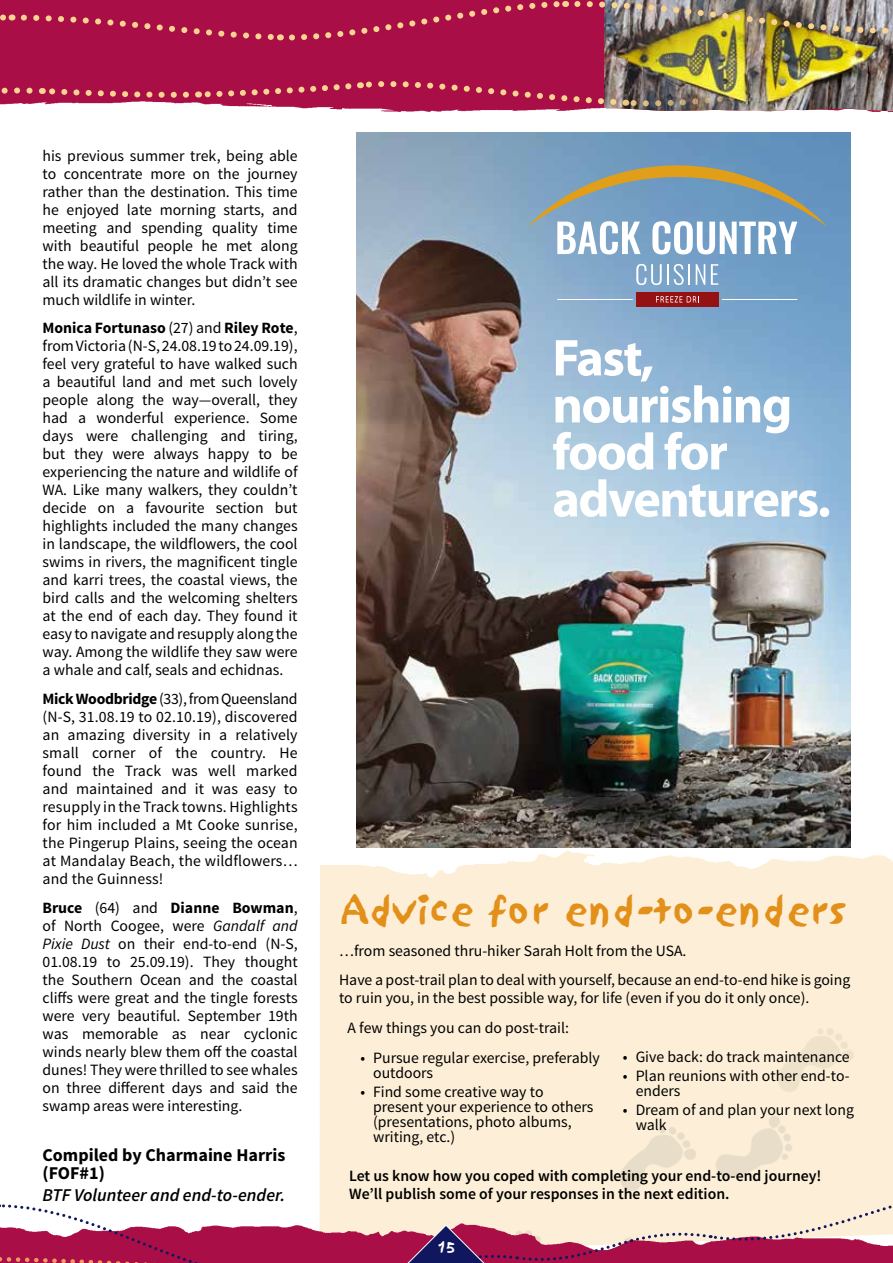
<style>
.page{position:relative;width:893px;height:1263px;background:#fff}
.page>*{position:absolute;margin:0;border:0;box-sizing:border-box;transform-origin:0 0}
.t1{font:700 52.2px/47px "Myriad Pro";letter-spacing:-.03em;color:#fff}
.t2{font:36px "Sand";color:#e3901a}
.t3{font:700 18px/18px "Source Sans Pro";color:#000}
.t4{font:italic 600 18px "Source Sans Pro";color:#000}
.t5{font:15.75px/18px "Source Sans Pro";color:#000}
.t6{font:600 15.75px/18px "Source Sans Pro";color:#000}
.t7{font:13.5px "Sand";color:#fff}
.s1{font-weight:700}
.s2{font-style:italic}
</style>
<div class="page">
<div style="left:319px;top:889px;width:574px;height:290px;background:#fdefd7"></div>
<img style="left:602px;top:1109px;width:95px;height:70px">
<img style="left:697px;top:1105px;width:107px;height:74px">
<img style="left:760px;top:1010px;width:107px;height:110px">
<img style="left:320px;top:835px;width:573px;height:54px">
<img style="left:357px;top:132px;width:493px;height:715px">
<svg style="left:527px;top:165px;width:300px;height:89px;background:#8faab9"></svg>
<svg style="left:636px;top:264px;width:26px;height:21px"></svg>
<hr style="left:667px;top:264px;width:2px;height:21px;background:#fff">
<svg style="left:674px;top:264px;width:10px;height:21px"></svg>
<hr style="left:688px;top:264px;width:2px;height:21px;background:#fff">
<svg style="left:696px;top:264px;width:9px;height:21px"></svg>
<svg style="left:711px;top:264px;width:7px;height:21px"></svg>
<div style="left:636px;top:292px;width:82px;height:15px;background:#941114"></div>
<svg style="left:656px;top:296px;width:43px;height:6px"></svg>
<hr style="left:557px;top:299px;width:76px;height:1px;background:#fff">
<hr style="left:722px;top:299px;width:75px;height:1px;background:#fff">
<svg style="left:0;top:1179px;width:893px;height:84px"></svg>
<img style="left:0;top:0;width:893px;height:112px">
<p class="t5" style="left:43px;top:147px;width:257px;text-align:justify">his previous summer trek, being able to concentrate more on the journey rather than the destination. This time he enjoyed late morning starts, and meeting and spending quality time with beautiful people he met along the way. He loved the whole Track with all its dramatic changes but didn’t see much wildlife in winter.</p>
<p class="t5" style="left:43px;top:319px;width:257px;text-align:justify"><span class="s1">Monica Fortunaso</span> (27) and <span class="s1">Riley Rote</span>, from Victoria (N-S, 24.08.19 to 24.09.19), feel very grateful to have walked such a beautiful land and met such lovely people along the way—overall, they had a wonderful experience. Some days were challenging and tiring, but they were always happy to be experiencing the nature and wildlife of WA. Like many walkers, they couldn’t decide on a favourite section but highlights included the many changes in landscape, the wildflowers, the cool swims in rivers, the magnificent tingle and karri trees, the coastal views, the bird calls and the welcoming shelters at the end of each day. They found it easy to navigate and resupply along the way. Among the wildlife they saw were a whale and calf, seals and echidnas.</p>
<p class="t5" style="left:43px;top:690px;width:257px;text-align:justify"><span class="s1">Mick Woodbridge</span> (33), from Queensland (N-S, 31.08.19 to 02.10.19), discovered an amazing diversity in a relatively small corner of the country. He found the Track was well marked and maintained and it was easy to resupply in the Track towns. Highlights for him included a Mt Cooke sunrise, the Pingerup Plains, seeing the ocean at Mandalay Beach, the wildflowers… and the Guinness!</p>
<p class="t5" style="left:43px;top:899px;width:257px;text-align:justify"><span class="s1">Bruce</span> (64) and <span class="s1">Dianne Bowman</span>, of North Coogee, were <span class="s2">Gandalf and Pixie Dust</span> on their end-to-end (N-S, 01.08.19 to 25.09.19). They thought the Southern Ocean and the coastal cliffs were great and the tingle forests were very beautiful. September 19th was memorable as near cyclonic winds nearly blew them off the coastal dunes! They were thrilled to see whales on three different days and said the swamp areas were interesting.</p>
<p class="t3" style="left:43px;top:1146px;width:244px">Compiled by Charmaine Harris (FOF#1)</p>
<p class="t4" style="left:43px;top:1183px;width:244px">BTF Volunteer and end-to-ender.</p>
<h1 class="t1" style="left:552px;top:335px;width:280px">Fast, nourishing food for adventurers.</h1>
<h2 class="t2" style="left:344px;top:890px;width:503px">Advice for end-to-enders</h2>
<p class="t5" style="left:339px;top:937px;width:513px;line-height:28.7px">…from seasoned thru-hiker Sarah Holt from the USA.<br>Have a post-trail plan to deal with yourself, because an end-to-end hike is going</p>
<p class="t5" style="left:339px;top:989px;width:472px">to ruin you, in the best possible way, for life (even if you do it only once).</p>
<p class="t5" style="left:348px;top:1019px;width:223px">A few things you can do post-trail:</p>
<p class="t5" style="left:373px;top:1050px;width:228px;line-height:15px;text-indent:-13px">• Pursue regular exercise, preferably outdoors</p>
<p class="t5" style="left:373px;top:1084px;width:222px;line-height:15px;text-indent:-13px">• Find some creative way to present your experience to others (presentations, photo albums, writing, etc.)</p>
<p class="t5" style="left:623px;top:1048px;width:228px">• Give back: do track maintenance</p>
<p class="t5" style="left:636px;top:1068px;width:215px;line-height:15px;text-indent:-13px">• Plan reunions with other end-to&shy;enders</p>
<p class="t5" style="left:636px;top:1103px;width:220px;line-height:15px;text-indent:-13px">• Dream of and plan your next long walk</p>
<p class="t6" style="left:349px;top:1167px;width:474px">Let us know how you coped with completing your end-to-end journey!<br>We’ll publish some of your responses in the next edition.</p>
<p class="t7" style="left:437px;top:1239px;width:20px">15</p>
</div>
